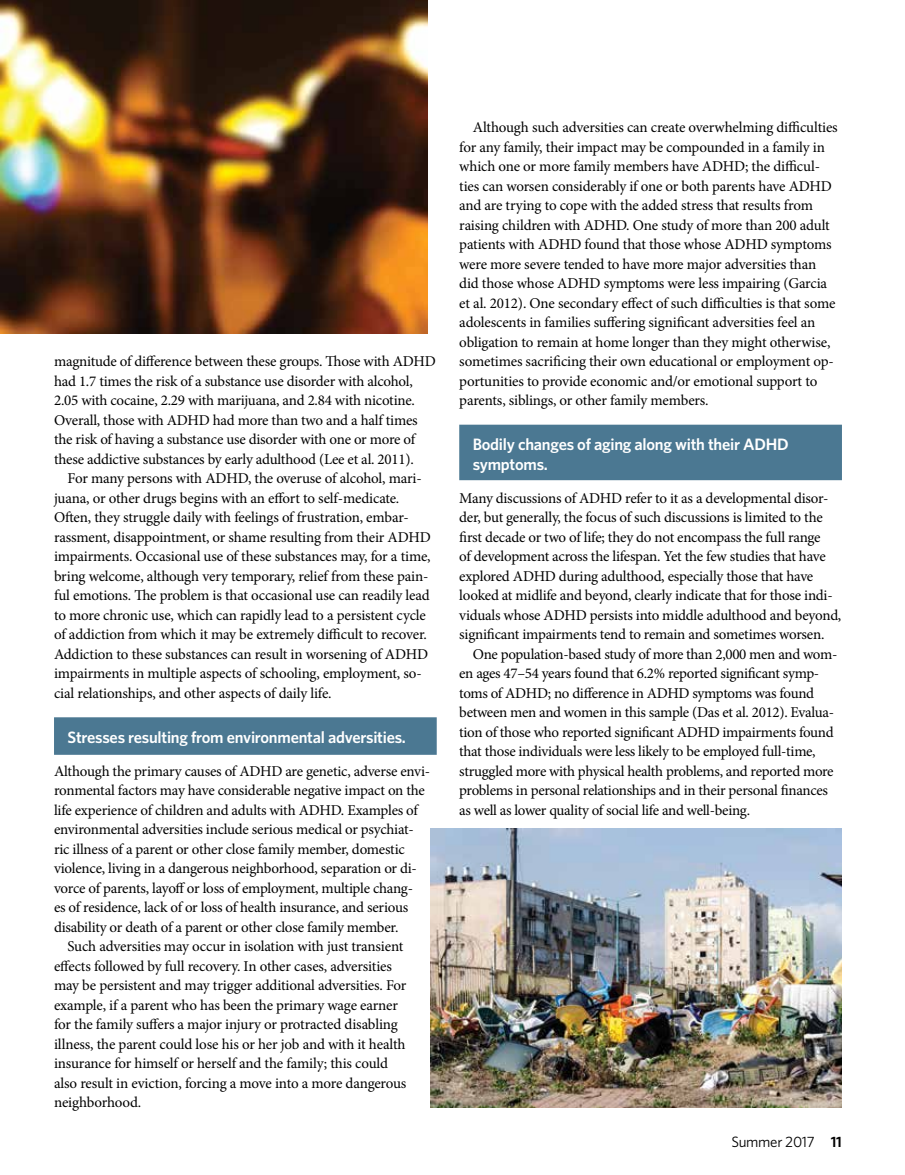
<style>
.page{position:relative;width:905px;height:1175px;background:#fff}
.page>*{position:absolute;margin:0;border:0;box-sizing:border-box;transform-origin:0 0}
.t1{font:600 16.5px/19.5px "Whitney";letter-spacing:-.015em;color:#fff}
.t2{font:15px/19.5px "Minion Pro";letter-spacing:-.015em;color:#000}
.t3{font:15px "Whitney";letter-spacing:-.02em;color:#000}
.s1{font-weight:600}
</style>
<div class="page">
<div style="left:54px;top:717px;width:382px;height:37px;background:#4b7892"></div>
<div style="left:459px;top:424px;width:383px;height:56px;background:#4b7892"></div>
<img style="left:0;top:0;width:428px;height:333px">
<img style="left:430px;top:828px;width:411px;height:279px">
<p class="t2" style="left:54px;top:352px;width:383px">magnitude of difference between these groups. Those with ADHD had 1.7 times the risk of a substance use disorder with alcohol, 2.05 with cocaine, 2.29 with marijuana, and 2.84 with nicotine.<br>Overall, those with ADHD had more than two and a half times the risk of having a substance use disorder with one or more of these addictive substances by early adulthood (Lee et al. 2011).</p>
<p class="t2" style="left:54px;top:469px;width:378px;text-indent:14px">For many persons with ADHD, the overuse of alcohol, mari&shy;juana, or other drugs begins with an effort to self-medicate.<br>Often, they struggle daily with feelings of frustration, embar&shy;rassment, disappointment, or shame resulting from their ADHD impairments. Occasional use of these substances may, for a time, bring welcome, although very temporary, relief from these pain&shy;ful emotions. The problem is that occasional use can readily lead to more chronic use, which can rapidly lead to a persistent cycle of addiction from which it may be extremely difficult to recover.<br>Addiction to these substances can result in worsening of ADHD impairments in multiple aspects of schooling, employment, so&shy;cial relationships, and other aspects of daily life.</p>
<p class="t1" style="left:68px;top:727px;width:340px">Stresses resulting from environmental adversities.</p>
<p class="t2" style="left:54px;top:761px;width:377px">Although the primary causes of ADHD are genetic, adverse envi-</p>
<p class="t2" style="left:54px;top:781px;width:372px">ronmental factors may have considerable negative impact on the</p>
<p class="t2" style="left:54px;top:800px;width:365px">life experience of children and adults with ADHD. Examples of</p>
<p class="t2" style="left:54px;top:820px;width:361px">environmental adversities include serious medical or psychiat-</p>
<p class="t2" style="left:54px;top:839px;width:352px">ric illness of a parent or other close family member, domestic</p>
<p class="t2" style="left:54px;top:859px;width:364px">violence, living in a dangerous neighborhood, separation or di-</p>
<p class="t2" style="left:54px;top:878px;width:360px">vorce of parents, layoff or loss of employment, multiple chang-</p>
<p class="t2" style="left:54px;top:898px;width:356px">es of residence, lack of or loss of health insurance, and serious</p>
<p class="t2" style="left:54px;top:917px;width:346px">disability or death of a parent or other close family member.</p>
<p class="t2" style="left:68px;top:937px;width:337px">Such adversities may occur in isolation with just transient</p>
<p class="t2" style="left:54px;top:956px;width:339px">effects followed by full recovery. In other cases, adversities</p>
<p class="t2" style="left:54px;top:976px;width:354px">may be persistent and may trigger additional adversities. For</p>
<p class="t2" style="left:54px;top:995px;width:345px">example, if a parent who has been the primary wage earner</p>
<p class="t2" style="left:54px;top:1015px;width:345px">for the family suffers a major injury or protracted disabling</p>
<p class="t2" style="left:54px;top:1034px;width:353px">illness, the parent could lose his or her job and with it health</p>
<p class="t2" style="left:54px;top:1054px;width:336px">insurance for himself or herself and the family; this could</p>
<p class="t2" style="left:54px;top:1073px;width:354px">also result in eviction, forcing a move into a more dangerous</p>
<p class="t2" style="left:54px;top:1093px;width:89px">neighborhood.</p>
<p class="t2" style="left:459px;top:118px;width:380px;text-indent:14px">Although such adversities can create overwhelming difficulties for any family, their impact may be compounded in a family in which one or more family members have ADHD; the difficul&shy;ties can worsen considerably if one or both parents have ADHD and are trying to cope with the added stress that results from raising children with ADHD. One study of more than 200 adult patients with ADHD found that those whose ADHD symptoms were more severe tended to have more major adversities than did those whose ADHD symptoms were less impairing (Garcia et al. 2012). One secondary effect of such difficulties is that some adolescents in families suffering significant adversities feel an obligation to remain at home longer than they might otherwise, sometimes sacrificing their own educational or employment op&shy;portunities to provide economic and/or emotional support to parents, siblings, or other family members.</p>
<p class="t1" style="left:472px;top:434px;width:317px">Bodily changes of aging along with their ADHD symptoms.</p>
<p class="t2" style="left:459px;top:488px;width:383px">Many discussions of ADHD refer to it as a developmental disor&shy;der, but generally, the focus of such discussions is limited to the first decade or two of life; they do not encompass the full range<br>of development across the lifespan. Yet the few studies that have explored ADHD during adulthood, especially those that have looked at midlife and beyond, clearly indicate that for those indi&shy;viduals whose ADHD persists into middle adulthood and beyond, significant impairments tend to remain and sometimes worsen.</p>
<p class="t2" style="left:459px;top:644px;width:379px;text-indent:14px">One population-based study of more than 2,000 men and wom&shy;en ages 47–54 years found that 6.2% reported significant symp&shy;toms of ADHD; no difference in ADHD symptoms was found between men and women in this sample (Das et al. 2012). Evalua&shy;tion of those who reported significant ADHD impairments found that those individuals were less likely to be employed full-time, struggled more with physical health problems, and reported more problems in personal relationships and in their personal finances as well as lower quality of social life and well-being.</p>
<p class="t3" style="left:731px;top:1133px;width:112px">Summer 2017 <span class="s1">11</span></p>
</div>
